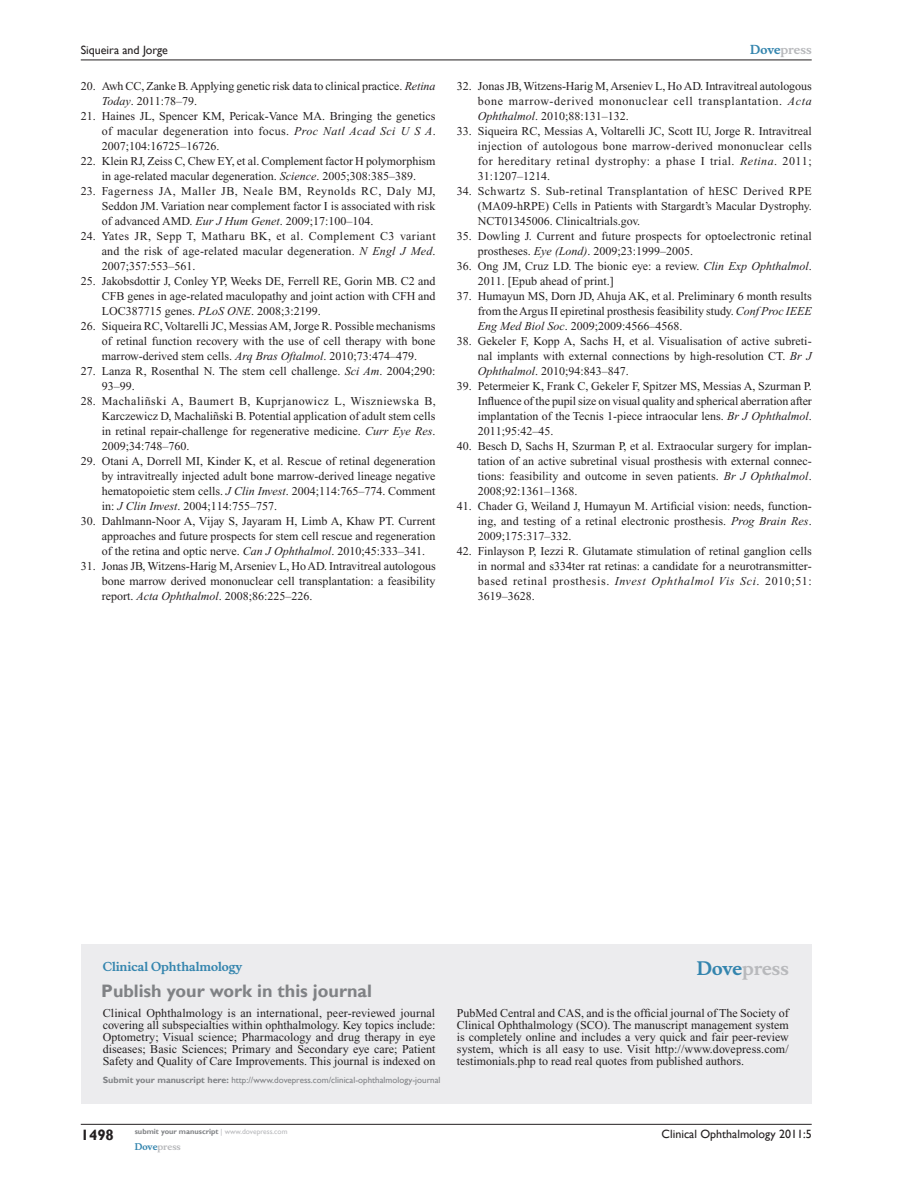
<style>
.page{position:relative;width:918px;height:1188px;background:#fff}
.page>*{position:absolute;margin:0;border:0;box-sizing:border-box;transform-origin:0 0}
.t1{font:700 18px "Gill Sans";color:#808285}
.t2{font:700 18px "Musee";color:#b8b9bc}
.t3{font:700 15px "Gill Sans";color:#231f20}
.t4{font:12px/15px "Times New Roman";color:#231f20;text-align:justify}
.t5{font:12px "Gill Sans";color:#231f20}
.t6{font:700 12px "Musee";color:#3485ae}
.t7{font:700 12px "Musee";color:#b8b9bc}
.t8{font:9px "Gill Sans";color:#808285}
.t9{font:700 9px "Musee";color:#b8b9bc}
.t10{font:700 7.5px "Gill Sans";color:#808285}
.s1{font-style:italic}
.s2{color:#3485ae}
.s3{font-weight:700}
.s4{font-weight:400;color:#b8b9bc}
</style>
<div class="page">
<div style="left:81px;top:944px;width:731px;height:159px;background:#ececee"></div>
<hr style="left:81px;top:1124px;width:731px;height:1px;background:#231f20">
<hr style="left:81px;top:60px;width:731px;height:1px;background:#231f20">
<p class="t5" style="left:81px;top:43px;width:89px">Siqueira and Jorge</p>
<p class="t4" style="left:102px;top:79px;width:335px;text-indent:-21px">20. Awh CC, Zanke B. Applying genetic risk data to clinical practice. <span class="s1">Retina<br>Today</span>. 2011:78–79.</p>
<p class="t4" style="left:102px;top:109px;width:335px;text-indent:-21px">21. Haines JL, Spencer KM, Pericak-Vance MA. Bringing the genetics of macular degeneration into focus. <span class="s1">Proc Natl Acad Sci U S A</span>.<br>2007;104:16725–16726.</p>
<p class="t4" style="left:81px;top:154px;width:356px;text-align:center">22. Klein RJ, Zeiss C, Chew EY, et al. Complement factor H polymorphism in age-related macular degeneration. <span class="s1">Science</span>. 2005;308:385–389.</p>
<p class="t4" style="left:102px;top:184px;width:335px;text-indent:-21px">23. Fagerness JA, Maller JB, Neale BM, Reynolds RC, Daly MJ, Seddon JM. Variation near complement factor I is associated with risk of advanced AMD. <span class="s1">Eur J Hum Genet</span>. 2009;17:100–104.</p>
<p class="t4" style="left:102px;top:229px;width:335px;text-indent:-21px">24. Yates JR, Sepp T, Matharu BK, et al. Complement C3 variant and the risk of age-related macular degeneration. <span class="s1">N Engl J Med</span>.<br>2007;357:553–561.</p>
<p class="t4" style="left:102px;top:274px;width:335px;text-indent:-21px">25. Jakobsdottir J, Conley YP, Weeks DE, Ferrell RE, Gorin MB. C2 and CFB genes in age-related maculopathy and joint action with CFH and LOC387715 genes. <span class="s1">PLoS ONE</span>. 2008;3:2199.</p>
<p class="t4" style="left:102px;top:319px;width:335px;text-indent:-21px">26. Siqueira RC, Voltarelli JC, Messias AM, Jorge R. Possible mechanisms of retinal function recovery with the use of cell therapy with bone marrow-derived stem cells. <span class="s1">Arq Bras Oftalmol</span>. 2010;73:474–479.</p>
<p class="t4" style="left:102px;top:364px;width:335px;text-indent:-21px">27. Lanza R, Rosenthal N. The stem cell challenge. <span class="s1">Sci Am</span>. 2004;290:<br>93–99.</p>
<p class="t4" style="left:102px;top:394px;width:335px;text-indent:-21px">28. Machaliñski A, Baumert B, Kuprjanowicz L, Wiszniewska B, Karczewicz D, Machaliñski B. Potential application of adult stem cells in retinal repair-challenge for regenerative medicine. <span class="s1">Curr Eye Res</span>.<br>2009;34:748–760.</p>
<p class="t4" style="left:102px;top:454px;width:335px;text-indent:-21px">29. Otani A, Dorrell MI, Kinder K, et al. Rescue of retinal degeneration by intravitreally injected adult bone marrow-derived lineage negative hematopoietic stem cells. <span class="s1">J Clin Invest</span>. 2004;114:765–774. Comment in: <span class="s1">J Clin Invest</span>. 2004;114:755–757.</p>
<p class="t4" style="left:102px;top:514px;width:335px;text-indent:-21px">30. Dahlmann-Noor A, Vijay S, Jayaram H, Limb A, Khaw PT. Current approaches and future prospects for stem cell rescue and regeneration of the retina and optic nerve. <span class="s1">Can J Ophthalmol</span>. 2010;45:333–341.</p>
<p class="t4" style="left:102px;top:559px;width:335px;text-indent:-21px">31. Jonas JB, Witzens-Harig M, Arseniev L, Ho AD. Intravitreal autologous bone marrow derived mononuclear cell transplantation: a feasibility report. <span class="s1">Acta Ophthalmol</span>. 2008;86:225–226.</p>
<p class="t7" style="left:750px;top:43px;width:63px"><span class="s2">Dove</span>press</p>
<p class="t4" style="left:478px;top:79px;width:335px;text-indent:-21px">32. Jonas JB, Witzens-Harig M, Arseniev L, Ho AD. Intravitreal autologous bone marrow-derived mononuclear cell transplantation. <span class="s1">Acta Ophthalmol</span>. 2010;88:131–132.</p>
<p class="t4" style="left:478px;top:124px;width:336px;text-indent:-21px">33. Siqueira RC, Messias A, Voltarelli JC, Scott IU, Jorge R. Intravitreal injection of autologous bone marrow-derived mononuclear cells for hereditary retinal dystrophy: a phase I trial. <span class="s1">Retina</span>. 2011; 31:1207–1214.</p>
<p class="t4" style="left:478px;top:184px;width:335px;text-indent:-21px">34. Schwartz S. Sub-retinal Transplantation of hESC Derived RPE (MA09-hRPE) Cells in Patients with Stargardt’s Macular Dystrophy.<br>NCT01345006. Clinicaltrials.gov.</p>
<p class="t4" style="left:478px;top:229px;width:335px;text-indent:-21px">35. Dowling J. Current and future prospects for optoelectronic retinal prostheses. <span class="s1">Eye (Lond)</span>. 2009;23:1999–2005.</p>
<p class="t4" style="left:478px;top:259px;width:335px;text-indent:-21px">36. Ong JM, Cruz LD. The bionic eye: a review. <span class="s1">Clin Exp Ophthalmol</span>.<br>2011. [Epub ahead of print.]</p>
<p class="t4" style="left:478px;top:289px;width:335px;text-indent:-21px">37. Humayun MS, Dorn JD, Ahuja AK, et al. Preliminary 6 month results from the Argus II epiretinal prosthesis feasibility study. <span class="s1">Conf Proc IEEE Eng Med Biol Soc</span>. 2009;2009:4566–4568.</p>
<p class="t4" style="left:478px;top:334px;width:335px;text-indent:-21px">38. Gekeler F, Kopp A, Sachs H, et al. Visualisation of active subreti&shy;nal implants with external connections by high-resolution CT. <span class="s1">Br J Ophthalmol</span>. 2010;94:843–847.</p>
<p class="t4" style="left:478px;top:379px;width:336px;text-indent:-21px">39. Petermeier K, Frank C, Gekeler F, Spitzer MS, Messias A, Szurman P.<br>Influence of the pupil size on visual quality and spherical aberration after implantation of the Tecnis 1-piece intraocular lens. <span class="s1">Br J Ophthalmol</span>.<br>2011;95:42–45.</p>
<p class="t4" style="left:478px;top:439px;width:335px;text-indent:-21px">40. Besch D, Sachs H, Szurman P, et al. Extraocular surgery for implan&shy;tation of an active subretinal visual prosthesis with external connec&shy;tions: feasibility and outcome in seven patients. <span class="s1">Br J Ophthalmol</span>.<br>2008;92:1361–1368.</p>
<p class="t4" style="left:478px;top:499px;width:335px;text-indent:-21px">41. Chader G, Weiland J, Humayun M. Artificial vision: needs, function&shy;ing, and testing of a retinal electronic prosthesis. <span class="s1">Prog Brain Res</span>.<br>2009;175:317–332.</p>
<p class="t4" style="left:478px;top:544px;width:335px;text-indent:-21px">42. Finlayson P, Iezzi R. Glutamate stimulation of retinal ganglion cells in normal and s334ter rat retinas: a candidate for a neurotransmitter&shy;based retinal prosthesis. <span class="s1">Invest Ophthalmol Vis Sci</span>. 2010;51:<br>3619–3628.</p>
<p class="t6" style="left:103px;top:959px;width:141px">Clinical Ophthalmology</p>
<h1 class="t1" style="left:101px;top:980px;width:272px">Publish your work in this journal</h1>
<h1 class="t2" style="left:697px;top:958px;width:94px"><span class="s2">Dove</span>press</h1>
<p class="t4" style="left:103px;top:1007px;width:334px;line-height:12px">Clinical Ophthalmology is an international, peer-reviewed journal covering all subspecialties within ophthalmology. Key topics include:<br>Optometry; Visual science; Pharmacology and drug therapy in eye diseases; Basic Sciences; Primary and Secondary eye care; Patient Safety and Quality of Care Improvements. This journal is indexed on</p>
<p class="t4" style="left:457px;top:1007px;width:333px;line-height:12px">PubMed Central and CAS, and is the official journal of The Society of Clinical Ophthalmology (SCO). The manuscript management system is completely online and includes a very quick and fair peer-review system, which is all easy to use. Visit http://www.dovepress.com/ testimonials.php to read real quotes from published authors.</p>
<p class="t8" style="left:103px;top:1075px;width:339px"><span class="s3">Submit your manuscript here:</span> http://www.dovepress.com/clinical-ophthalmology-journal</p>
<p class="t3" style="left:81px;top:1126px;width:35px">1498</p>
<p class="t10" style="left:135px;top:1127px;width:154px">submit your manuscript <span class="s4">| www.dovepress.com</span></p>
<p class="t9" style="left:135px;top:1141px;width:48px"><span class="s2">Dove</span>press</p>
<p class="t5" style="left:662px;top:1127px;width:152px">Clinical Ophthalmology 2011:5</p>
</div>
